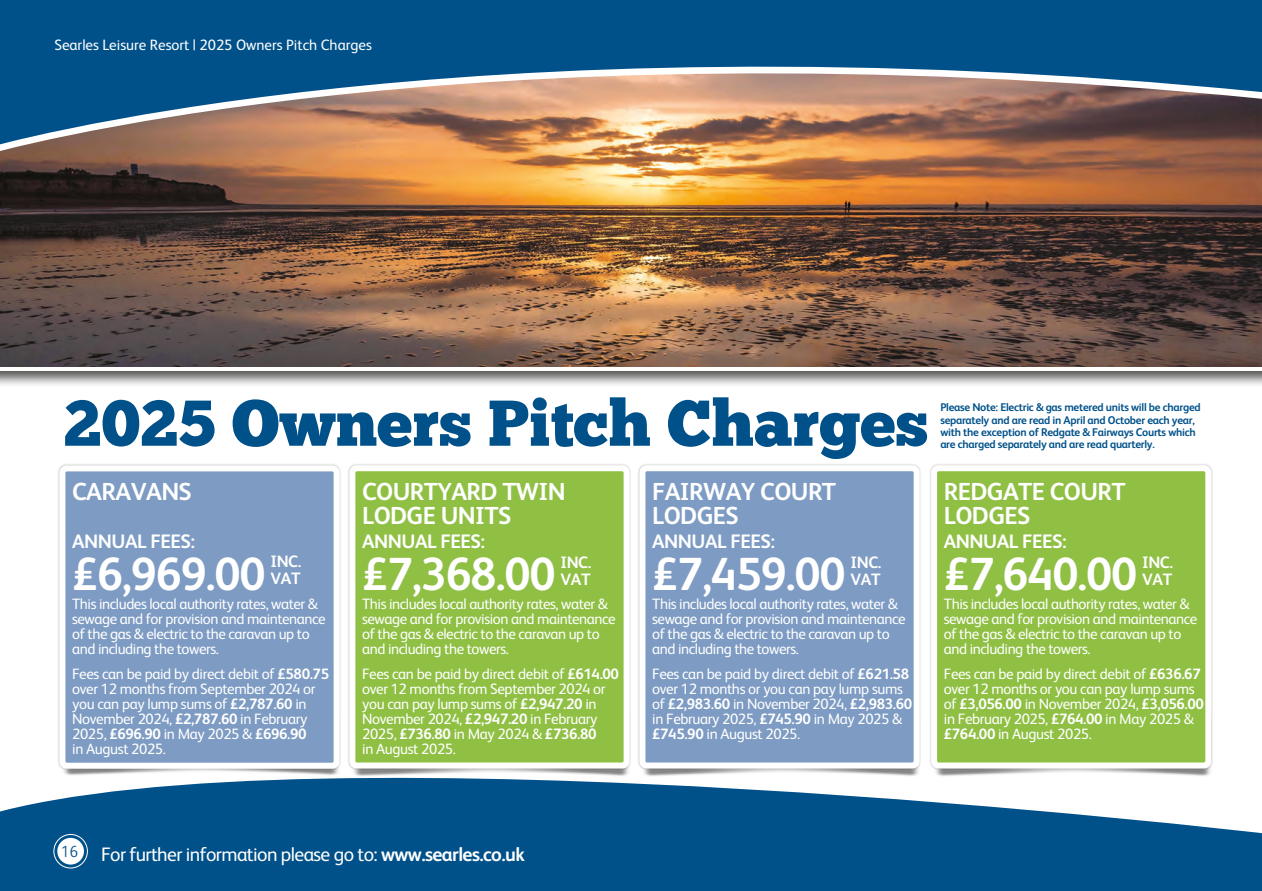
<style>
.page{position:relative;width:1262px;height:891px;background:#fff}
.page>*{position:absolute;margin:0;border:0;box-sizing:border-box;transform-origin:0 0}
.t1{font:64.5px "Chunk Five";color:#00518a}
.t2{font:700 46.5px "FS Albert";letter-spacing:-.025em;color:#fff}
.t3{font:700 24.6px/24.6px "FS Albert";letter-spacing:-.025em;color:#fff}
.t4{font:19.5px "FS Albert";letter-spacing:-.03em;color:#fff}
.t5{font:700 19.5px "FS Albert";letter-spacing:-.025em;color:#fff}
.t6{font:700 16.5px "FS Albert";letter-spacing:-.025em;color:#fff}
.t7{font:300 16.05px "FS Albert";color:#00518a}
.t8{font:15px/15px "FS Albert";letter-spacing:-.03em;color:#fff}
.t9{font:15px "FS Albert";color:#fff}
.t10{font:700 11.1px/12.3px "FS Albert";letter-spacing:-.025em;color:#00518a}
.s1{font-weight:700}
</style>
<div class="page">
<div style="left:0;top:0;width:1262px;height:387px;background:#1d1d1b;opacity:.75"></div>
<img style="left:0;top:210px;width:1262px;height:156px">
<svg style="left:0;top:204px;width:1262px;height:6px;background:#624434"></svg>
<img style="left:0;top:0;width:1262px;height:204px">
<svg style="left:0;top:781px;width:1262px;height:109px;background:#206798"></svg>
<img style="left:63px;top:770px;width:277px;height:11px">
<div style="left:57px;top:463px;width:284px;height:307px;background:#1d1d1b;opacity:.25"></div>
<div style="left:62px;top:468px;width:275px;height:297px;background:#7d9bc3;border-radius:4px"></div>
<div style="left:59px;top:465px;width:281px;height:303px;border:6px solid #fff;border-radius:4px"></div>
<img style="left:340px;top:707px;width:290px;height:75px">
<div style="left:347px;top:463px;width:284px;height:306px;background:#e9e9e9"></div>
<div style="left:352px;top:468px;width:274px;height:297px;background:#8fc044;border-radius:4px"></div>
<div style="left:349px;top:465px;width:280px;height:303px;border:6px solid #fff;border-radius:4px"></div>
<img style="left:630px;top:763px;width:292px;height:19px">
<div style="left:637px;top:463px;width:284px;height:306px;background:#e9e9e9"></div>
<div style="left:642px;top:468px;width:274px;height:297px;background:#7d9bc3;border-radius:4px"></div>
<div style="left:639px;top:465px;width:280px;height:303px;border:6px solid #fff;border-radius:4px"></div>
<img style="left:922px;top:769px;width:296px;height:13px">
<div style="left:929px;top:463px;width:284px;height:306px;background:#e9e9e9"></div>
<div style="left:934px;top:468px;width:274px;height:297px;background:#8fc044;border-radius:4px"></div>
<div style="left:931px;top:465px;width:280px;height:303px;border:6px solid #fff;border-radius:4px"></div>
<div style="left:57px;top:837px;width:27px;height:27px;background:#fff;border-radius:50%"></div>
<div style="left:53px;top:833px;width:35px;height:35px;border:1px solid #fff;border-radius:50%"></div>
<p class="t9" style="left:54px;top:35px;width:319px">Searles Leisure Resort | 2025 Owners Pitch Charges</p>
<p class="t1" style="left:64px;top:393px;width:866px">2025 Owners Pitch Charges</p>
<p class="t10" style="left:940px;top:400px;width:262px">Please Note: Electric &amp; gas metered units will be charged separately and are read in April and October each year, with the exception of Redgate &amp; Fairways Courts which are charged separately and are read quarterly.</p>
<p class="t3" style="left:72px;top:478px;width:121px">CARAVANS</p>
<p class="t5" style="left:72px;top:527px;width:124px">ANNUAL FEES:</p>
<p class="t2" style="left:72px;top:541px;width:195px">£6,969.00</p>
<p class="t6" style="left:270px;top:550px;width:32px">INC.</p>
<p class="t3" style="left:362px;top:477px;width:205px">COURTYARD TWIN<br>LODGE UNITS</p>
<p class="t5" style="left:362px;top:527px;width:124px">ANNUAL FEES:</p>
<p class="t2" style="left:362px;top:541px;width:195px">£7,368.00</p>
<p class="t6" style="left:560px;top:551px;width:32px">INC.</p>
<p class="t3" style="left:652px;top:477px;width:185px">FAIRWAY COURT<br>LODGES</p>
<p class="t5" style="left:652px;top:527px;width:124px">ANNUAL FEES:</p>
<p class="t2" style="left:652px;top:541px;width:195px">£7,459.00</p>
<p class="t6" style="left:850px;top:551px;width:32px">INC.</p>
<p class="t3" style="left:944px;top:477px;width:183px">REDGATE COURT<br>LODGES</p>
<p class="t5" style="left:944px;top:527px;width:124px">ANNUAL FEES:</p>
<p class="t2" style="left:944px;top:541px;width:195px">£7,640.00</p>
<p class="t6" style="left:1142px;top:551px;width:32px">INC.</p>
<p class="t6" style="left:270px;top:567px;width:32px">VAT</p>
<p class="t8" style="left:72px;top:595px;width:255px">This includes local authority rates, water &amp; sewage and for provision and maintenance of the gas &amp; electric to the caravan up to and including the towers.</p>
<p class="t8" style="left:72px;top:665px;width:258px">Fees can be paid by direct debit of <span class="s1">£580.75 </span>over 12 months from September 2024 or you can pay lump sums of <span class="s1">£2,787.60</span> in November 2024, <span class="s1">£2,787.60</span> in February 2025, <span class="s1">£696.90</span> in May 2025 &amp; <span class="s1">£696.90<br></span>in August 2025.</p>
<p class="t6" style="left:560px;top:567px;width:32px">VAT</p>
<p class="t8" style="left:362px;top:595px;width:255px">This includes local authority rates, water &amp; sewage and for provision and maintenance of the gas &amp; electric to the caravan up to and including the towers.</p>
<p class="t8" style="left:362px;top:665px;width:258px">Fees can be paid by direct debit of <span class="s1">£614.00 </span>over 12 months from September 2024 or you can pay lump sums of <span class="s1">£2,947.20</span> in November 2024, <span class="s1">£2,947.20</span> in February 2025, <span class="s1">£736.80</span> in May 2024 &amp; <span class="s1">£736.80<br></span>in August 2025.</p>
<p class="t6" style="left:850px;top:567px;width:32px">VAT</p>
<p class="t8" style="left:652px;top:595px;width:255px">This includes local authority rates, water &amp; sewage and for provision and maintenance of the gas &amp; electric to the caravan up to and including the towers.</p>
<p class="t8" style="left:652px;top:665px;width:262px">Fees can be paid by direct debit of <span class="s1">£621.58 </span>over 12 months or you can pay lump sums of <span class="s1">£2,983.60</span> in November 2024, <span class="s1">£2,983.60 </span>in February 2025, <span class="s1">£745.90</span> in May 2025 &amp; <span class="s1">£745.90</span> in August 2025.</p>
<p class="t6" style="left:1142px;top:567px;width:32px">VAT</p>
<p class="t8" style="left:944px;top:595px;width:255px">This includes local authority rates, water &amp; sewage and for provision and maintenance of the gas &amp; electric to the caravan up to and including the towers.</p>
<p class="t8" style="left:944px;top:665px;width:262px">Fees can be paid by direct debit of <span class="s1">£636.67 </span>over 12 months or you can pay lump sums of <span class="s1">£3,056.00</span> in November 2024, <span class="s1">£3,056.00 </span>in February 2025, <span class="s1">£764.00</span> in May 2025 &amp; <span class="s1">£764.00</span> in August 2025.</p>
<p class="t7" style="left:61px;top:840px;width:19px">16</p>
<p class="t4" style="left:101px;top:840px;width:425px">For further information please go to: <span class="s1">www.searles.co.uk</span></p>
</div>
